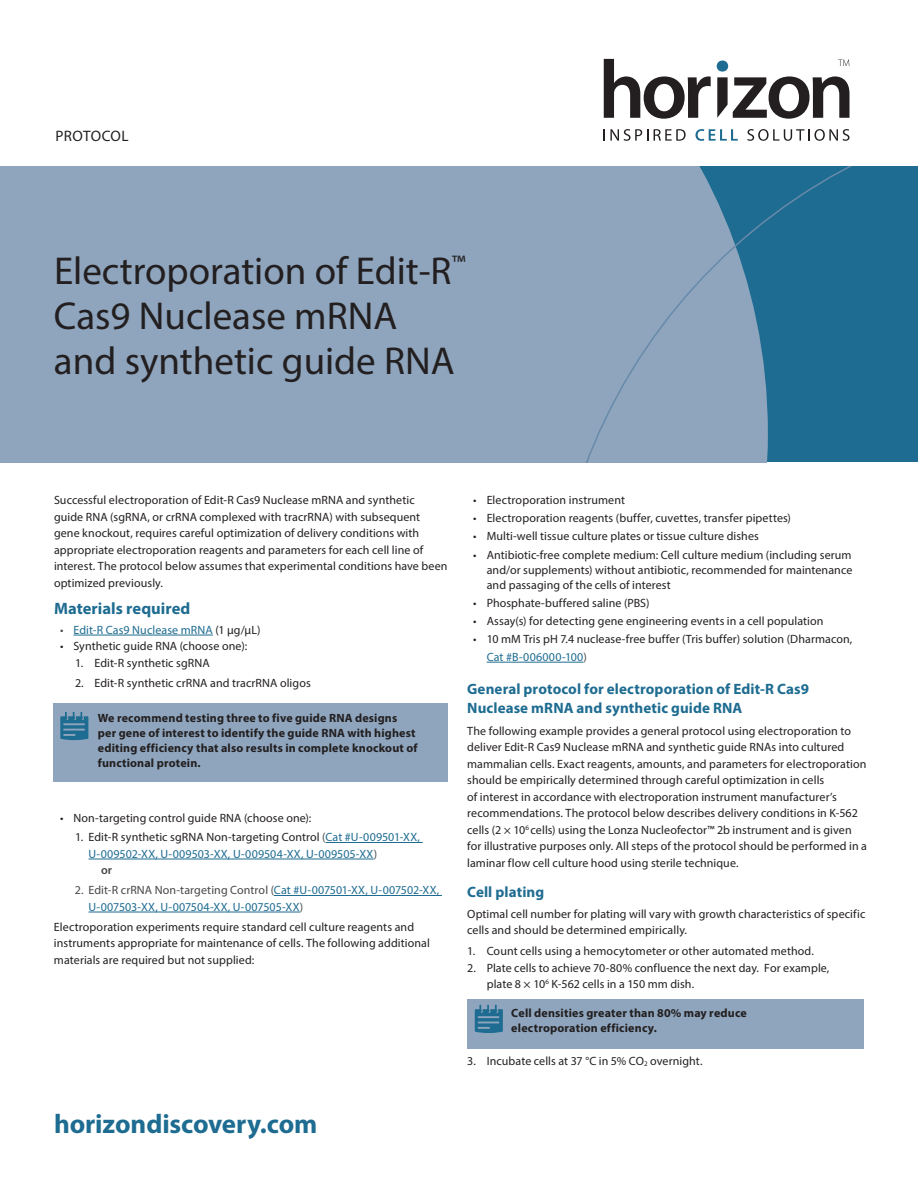
<style>
.page{position:relative;width:918px;height:1188px;background:#fff}
.page>*{position:absolute;margin:0;border:0;box-sizing:border-box;transform-origin:0 0}
.t1{font:39px/45px "Myriad Pro";color:#231f20}
.t2{font:700 27px "Myriad Pro";letter-spacing:-.005em;color:#1e6c91}
.t3{font:700 16.5px "Myriad Pro";color:#1e6c91}
.t4{font:15.15px "Myriad Pro";letter-spacing:.015em;color:#231f20}
.t5{font:700 15px/19.5px "Myriad Pro";letter-spacing:.005em;color:#1e6c91}
.t6{font:12px/16.5px "Myriad Pro";letter-spacing:.01em;color:#231f20}
.t7{font:700 12px/15px "Myriad Pro";letter-spacing:.015em;color:#231f20}
.t8{font:12px/16.5px "Myriad Pro";letter-spacing:.005em;color:#1e6c91}
.t9{font:600 12px "Myriad Pro";color:#464748}
.s1{color:#464748}
.s2{color:#231f20}
.s3{color:#1e6c91}
</style>
<div class="page">
<div style="left:0;top:167px;width:550px;height:295px;background:#8ea5bd"></div>
<svg style="left:550px;top:167px;width:368px;height:295px;background:#5a8aa8"></svg>
<svg style="left:604px;top:59px;width:107px;height:60px"></svg>
<div style="left:717px;top:61px;width:11px;height:11px;background:#1e6c91;border-radius:50%"></div>
<svg style="left:717px;top:76px;width:133px;height:43px"></svg>
<svg style="left:604px;top:129px;width:44px;height:12px"></svg>
<svg style="left:654px;top:129px;width:32px;height:12px"></svg>
<svg style="left:696px;top:129px;width:42px;height:12px"></svg>
<svg style="left:747px;top:129px;width:102px;height:12px"></svg>
<svg style="left:840px;top:60px;width:9px;height:6px"></svg>
<hr style="left:74px;top:635px;width:139px;height:1px;background:#1e6c91">
<hr style="left:326px;top:842px;width:97px;height:1px;background:#1e6c91">
<hr style="left:88px;top:859px;width:286px;height:1px;background:#1e6c91">
<hr style="left:274px;top:895px;width:168px;height:1px;background:#1e6c91">
<hr style="left:88px;top:912px;width:212px;height:1px;background:#1e6c91">
<div style="left:53px;top:703px;width:395px;height:79px;background:#8ea5bd"></div>
<svg style="left:60px;top:712px;width:28px;height:28px"></svg>
<hr style="left:487px;top:662px;width:96px;height:1px;background:#1e6c91">
<div style="left:467px;top:999px;width:397px;height:49px;background:#8ea5bd"></div>
<svg style="left:475px;top:1005px;width:28px;height:28px"></svg>
<p class="t4" style="left:56px;top:126px;width:75px">PROTOCOL</p>
<h1 class="t1" style="left:54px;top:248px;width:413px">Electroporation of Edit-R<sup>™<br></sup>Cas9 Nuclease mRNA and synthetic guide RNA</h1>
<p class="t6" style="left:54px;top:492px;width:395px">Successful electroporation of Edit-R Cas9 Nuclease mRNA and synthetic<br>guide RNA (sgRNA, or crRNA complexed with tracrRNA) with subsequent gene knockout, requires careful optimization of delivery conditions with appropriate electroporation reagents and parameters for each cell line of interest. The protocol below assumes that experimental conditions have been optimized previously.</p>
<h3 class="t3" style="left:54px;top:598px;width:138px">Materials required</h3>
<p class="t8" style="left:60px;top:621px;width:202px"><span class="s1">•</span> Edit-R Cas9 Nuclease mRNA <span class="s2">(1 µg/µL)</span></p>
<p class="t6" style="left:60px;top:638px;width:189px">• Synthetic guide RNA (choose one):</p>
<p class="t6" style="left:75px;top:654px;width:136px">1. Edit-R synthetic sgRNA</p>
<p class="t6" style="left:75px;top:674px;width:237px">2. Edit-R synthetic crRNA and tracrRNA oligos</p>
<p class="t7" style="left:98px;top:710px;width:321px">We recommend testing three to five guide RNA designs per gene of interest to identify the guide RNA with highest editing efficiency that also results in complete knockout of functional protein.</p>
<p class="t6" style="left:60px;top:810px;width:253px">• Non-targeting control guide RNA (choose one):</p>
<p class="t6" style="left:75px;top:829px;width:347px">1. Edit-R synthetic sgRNA Non-targeting Control <span class="s1">(</span><span class="s3">Cat #U-009501-XX,</span></p>
<p class="t8" style="left:88px;top:845px;width:290px">U-009502-XX, U-009503-XX, U-009504-XX, U-009505-XX<span class="s1">)</span></p>
<p class="t9" style="left:101px;top:863px;width:13px">or</p>
<p class="t8" style="left:88px;top:882px;width:352px;text-indent:-14px"><span class="s1">2. Edit-R crRNA Non-targeting Control (</span>Cat #U-007501-XX, U-007502-XX,<br>U-007503-XX, U-007504-XX, U-007505-XX<span class="s1">)</span></p>
<p class="t6" style="left:54px;top:918px;width:378px">Electroporation experiments require standard cell culture reagents and instruments appropriate for maintenance of cells. The following additional materials are required but not supplied:</p>
<h2 class="t2" style="left:54px;top:1106px;width:265px">horizondiscovery.com</h2>
<p class="t6" style="left:473px;top:492px;width:153px">• Electroporation instrument</p>
<p class="t6" style="left:473px;top:510px;width:319px">• Electroporation reagents (buffer, cuvettes, transfer pipettes)</p>
<p class="t6" style="left:473px;top:528px;width:287px">• Multi-well tissue culture plates or tissue culture dishes</p>
<p class="t6" style="left:487px;top:547px;width:367px;line-height:15px;text-align:justify;text-indent:-14px">• Antibiotic-free complete medium: Cell culture medium (including serum and/or supplements) without antibiotic, recommended for maintenance and passaging of the cells of interest</p>
<p class="t6" style="left:473px;top:594px;width:178px">• Phosphate-buffered saline (PBS)</p>
<p class="t6" style="left:473px;top:612px;width:352px">• Assay(s) for detecting gene engineering events in a cell population</p>
<p class="t6" style="left:487px;top:630px;width:367px;line-height:18px;text-indent:-14px">• 10 mM Tris pH 7.4 nuclease-free buffer (Tris buffer) solution (Dharmacon,<br><span class="s3">Cat #B-006000-100</span><span class="s1">)</span></p>
<p class="t5" style="left:467px;top:679px;width:343px">General protocol for electroporation of Edit-R Cas9<br>Nuclease mRNA and synthetic guide RNA</p>
<p class="t6" style="left:467px;top:722px;width:401px">The following example provides a general protocol using electroporation to deliver Edit-R Cas9 Nuclease mRNA and synthetic guide RNAs into cultured mammalian cells. Exact reagents, amounts, and parameters for electroporation should be empirically determined through careful optimization in cells<br>of interest in accordance with electroporation instrument manufacturer’s recommendations. The protocol below describes delivery conditions in K-562 cells (2 × 10<sup>6</sup> cells) using the Lonza Nucleofector™ 2b instrument and is given for illustrative purposes only. All steps of the protocol should be performed in a laminar flow cell culture hood using sterile technique.</p>
<p class="t5" style="left:467px;top:881px;width:79px">Cell plating</p>
<p class="t6" style="left:467px;top:905px;width:400px">Optimal cell number for plating will vary with growth characteristics of specific cells and should be determined empirically.</p>
<p class="t6" style="left:467px;top:943px;width:348px">1. Count cells using a hemocytometer or other automated method.</p>
<p class="t6" style="left:487px;top:959px;width:344px;text-indent:-20px">2. Plate cells to achieve 70-80% confluence the next day. For example, plate 8 × 10<sup>6</sup> K-562 cells in a 150 mm dish.</p>
<p class="t7" style="left:511px;top:1005px;width:237px">Cell densities greater than 80% may reduce electroporation efficiency.</p>
<p class="t6" style="left:467px;top:1053px;width:237px">3. Incubate cells at 37 °C in 5% CO<sub>2</sub> overnight.</p>
</div>
